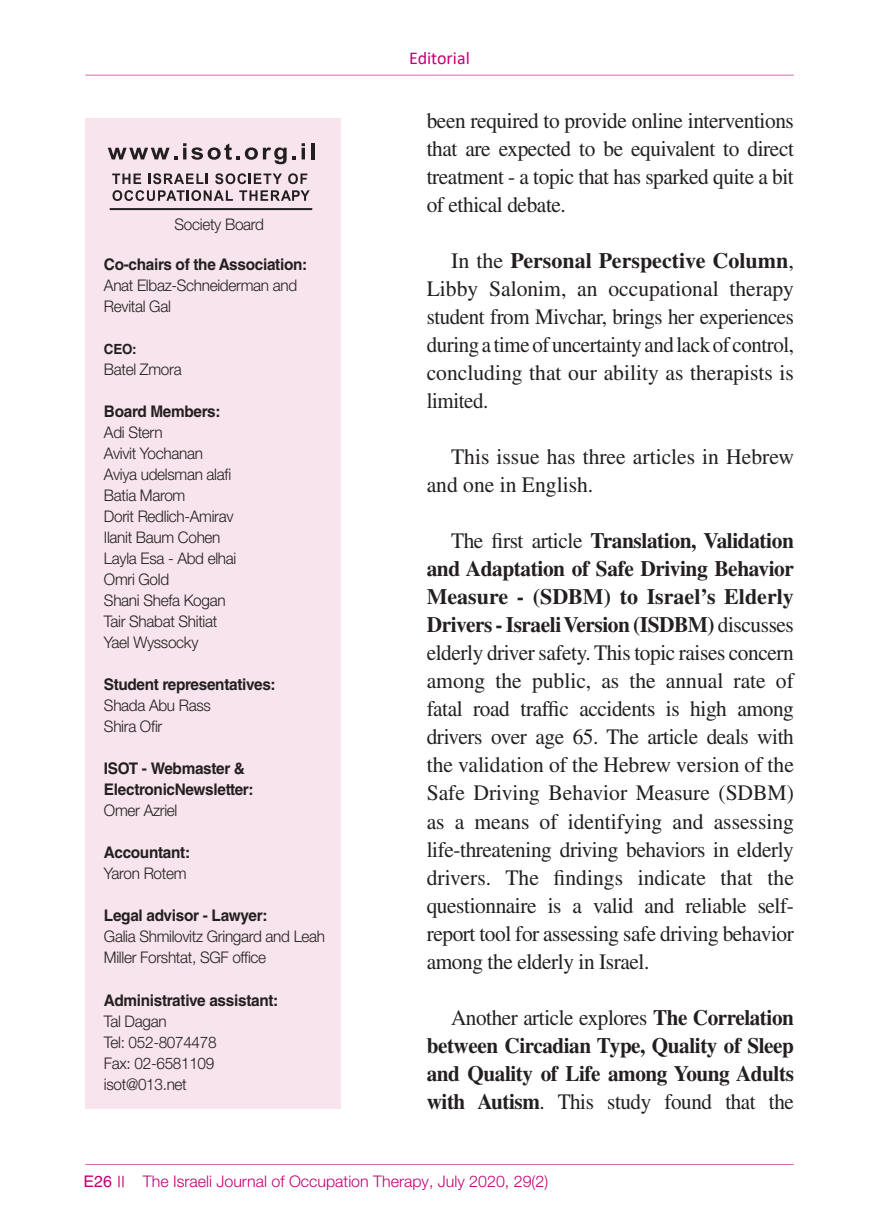
<style>
.page{position:relative;width:879px;height:1231px;background:#fff}
.page>*{position:absolute;margin:0;border:0;box-sizing:border-box;transform-origin:0 0}
.t1{font:22px/28px "Times LT Std";letter-spacing:-.02em;color:#231f20;text-align:justify}
.t2{font:700 22px/28px "Times LT Std";letter-spacing:-.02em;color:#231f20;text-align:justify;scale:.96 1}
.t3{font:22px/28px "Times LT Std";color:#231f20}
.טקסט_רץ{font:18px "Calibri";color:#c30175}
.טקסט_רץ-אנגלית{font:300 16px/21px "Helvetica Neue LT Pro";letter-spacing:-.02em;color:#231f20;scale:.96 1}
.טקסט_רץ-אנגלית-2{font:700 16px/21px "Helvetica LT Std";letter-spacing:-.02em;color:#231f20;scale:.96 1}
.t4{font:300 16px "Helvetica Neue LT Pro";color:#c30175}
.טקסט_רץ-אנגלית-3{font:700 14px "Helvetica LT Std";color:#231f20;scale:.96 1}
.s1{font-weight:700}
.s2{font-weight:400}
.s3{font-family:"Helvetica LT Std";font-weight:400}
.s4{font-family:"Helvetica LT Std";font-weight:400;font-size:15.2px}
</style>
<div class="page">
<hr style="left:86px;top:1163px;width:707px;height:1px;background:#c30175">
<hr style="left:86px;top:75px;width:707px;height:1px;background:#c30175">
<div style="left:85px;top:119px;width:255px;height:989px;background:#f7e4ec"></div>
<hr style="left:110px;top:208px;width:202px;height:2px;background:#231f20">
<svg style="left:108px;top:148px;width:69px;height:11px"></svg>
<svg style="left:183px;top:143px;width:113px;height:21px"></svg>
<svg style="left:302px;top:143px;width:3px;height:16px"></svg>
<hr style="left:311px;top:143px;width:3px;height:16px;background:#231f20">
<svg style="left:112px;top:173px;width:29px;height:11px"></svg>
<svg style="left:149px;top:173px;width:59px;height:11px"></svg>
<svg style="left:215px;top:173px;width:67px;height:11px"></svg>
<svg style="left:288px;top:173px;width:19px;height:11px"></svg>
<svg style="left:112px;top:190px;width:121px;height:11px"></svg>
<svg style="left:239px;top:190px;width:71px;height:11px"></svg>
<p class="טקסט_רץ" style="left:409px;top:45px;width:62px">Editorial</p>
<p class="טקסט_רץ-אנגלית" style="left:175px;top:213px;width:95px">Society Board</p>
<p class="טקסט_רץ-אנגלית-2" style="left:104px;top:254px;width:213px">Co-chairs of the Association:</p>
<p class="טקסט_רץ-אנגלית" style="left:104px;top:274px;width:203px">Anat Elbaz-Schneiderman and<br>Revital Gal</p>
<p class="טקסט_רץ-אנגלית-3" style="left:104px;top:340px;width:36px">CEO:</p>
<p class="טקסט_רץ-אנגלית" style="left:104px;top:358px;width:82px">Batel Zmora</p>
<p class="טקסט_רץ-אנגלית-2" style="left:104px;top:401px;width:123px">Board Members:</p>
<p class="טקסט_רץ-אנגלית" style="left:104px;top:421px;width:63px">Adi Stern</p>
<p class="טקסט_רץ-אנגלית" style="left:104px;top:442px;width:105px">Avivit Yochanan</p>
<p class="טקסט_רץ-אנגלית" style="left:104px;top:463px;width:134px">Aviya udelsman alafi<br>Batia Marom</p>
<p class="טקסט_רץ-אנגלית" style="left:104px;top:505px;width:136px">Dorit Redlich-Amirav</p>
<p class="טקסט_רץ-אנגלית" style="left:104px;top:526px;width:123px">Ilanit Baum Cohen</p>
<p class="טקסט_רץ-אנגלית" style="left:104px;top:547px;width:139px">Layla Esa - Abd elhai</p>
<p class="טקסט_רץ-אנגלית" style="left:104px;top:568px;width:128px">Omri Gold<br>Shani Shefa Kogan</p>
<p class="טקסט_רץ-אנגלית" style="left:104px;top:610px;width:120px">Tair Shabat Shitiat</p>
<p class="טקסט_רץ-אנגלית" style="left:104px;top:631px;width:100px">Yael Wyssocky</p>
<p class="טקסט_רץ-אנגלית-2" style="left:104px;top:674px;width:180px">Student representatives:</p>
<p class="טקסט_רץ-אנגלית" style="left:104px;top:694px;width:113px">Shada Abu Rass</p>
<p class="טקסט_רץ-אנגלית" style="left:104px;top:715px;width:62px">Shira Ofir</p>
<p class="טקסט_רץ-אנגלית-2" style="left:104px;top:758px;width:157px">ISOT - Webmaster &amp;<br>ElectronicNewsletter:</p>
<p class="טקסט_רץ-אנגלית" style="left:104px;top:799px;width:78px">Omer Azriel</p>
<p class="טקסט_רץ-אנגלית-2" style="left:104px;top:842px;width:91px">Accountant:</p>
<p class="טקסט_רץ-אנגלית" style="left:104px;top:862px;width:88px">Yaron Rotem</p>
<p class="טקסט_רץ-אנגלית-2" style="left:104px;top:905px;width:172px">Legal advisor - Lawyer:</p>
<p class="טקסט_רץ-אנגלית" style="left:104px;top:925px;width:232px">Galia Shmilovitz Gringard and Leah<br>Miller Forshtat, SGF office</p>
<p class="טקסט_רץ-אנגלית-2" style="left:104px;top:989px;width:183px">Administrative assistant:</p>
<p class="טקסט_רץ-אנגלית" style="left:104px;top:1009px;width:67px">Tal Dagan</p>
<p class="טקסט_רץ-אנגלית" style="left:104px;top:1030px;width:119px">Tel: 052-8074478</p>
<p class="טקסט_רץ-אנגלית" style="left:104px;top:1051px;width:116px">Fax: 02-6581109</p>
<p class="טקסט_רץ-אנגלית" style="left:104px;top:1072px;width:88px">isot@013.net</p>
<p class="t1" style="left:427px;top:107px;width:369px">been required to provide online interventions that are expected to be equivalent to direct treatment - a topic that has sparked quite a bit of ethical debate.</p>
<p class="t1" style="left:427px;top:247px;width:369px;text-indent:24px">In the <span class="s1">Personal Perspective Column</span>, Libby Salonim, an occupational therapy student from Mivchar, brings her experiences during a time of uncertainty and lack of control, concluding that our ability as therapists is limited.</p>
<p class="t3" style="left:427px;top:443px;width:369px;text-indent:24px">This issue has three articles in Hebrew and one in English.</p>
<p class="t1" style="left:427px;top:527px;width:369px;text-indent:24px">The first article <span class="s1">Translation, Validation and Adaptation of Safe Driving Behavior Measure - (SDBM) to Israel’s Elderly Drivers - Israeli Version (ISDBM)</span> discusses elderly driver safety. This topic raises concern among the public, as the annual rate of fatal road traffic accidents is high among drivers over age 65. The article deals with the validation of the Hebrew version of the Safe Driving Behavior Measure (SDBM) as a means of identifying and assessing life-threatening driving behaviors in elderly drivers. The findings indicate that the questionnaire is a valid and reliable self&shy;report tool for assessing safe driving behavior among the elderly in Israel.</p>
<p class="t2" style="left:427px;top:1002px;width:384px;text-indent:24px"><span class="s2">Another article explores</span> The Correlation between Circadian Type, Quality of Sleep and Quality of Life among Young Adults with Autism<span class="s2">. This study found that the</span></p>
<p class="t4" style="left:84px;top:1171px;width:466px"><span class="s3">E26</span> <span class="s4">||</span> The Israeli Journal of Occupation Therapy, July 2020, 29(2)</p>
</div>
